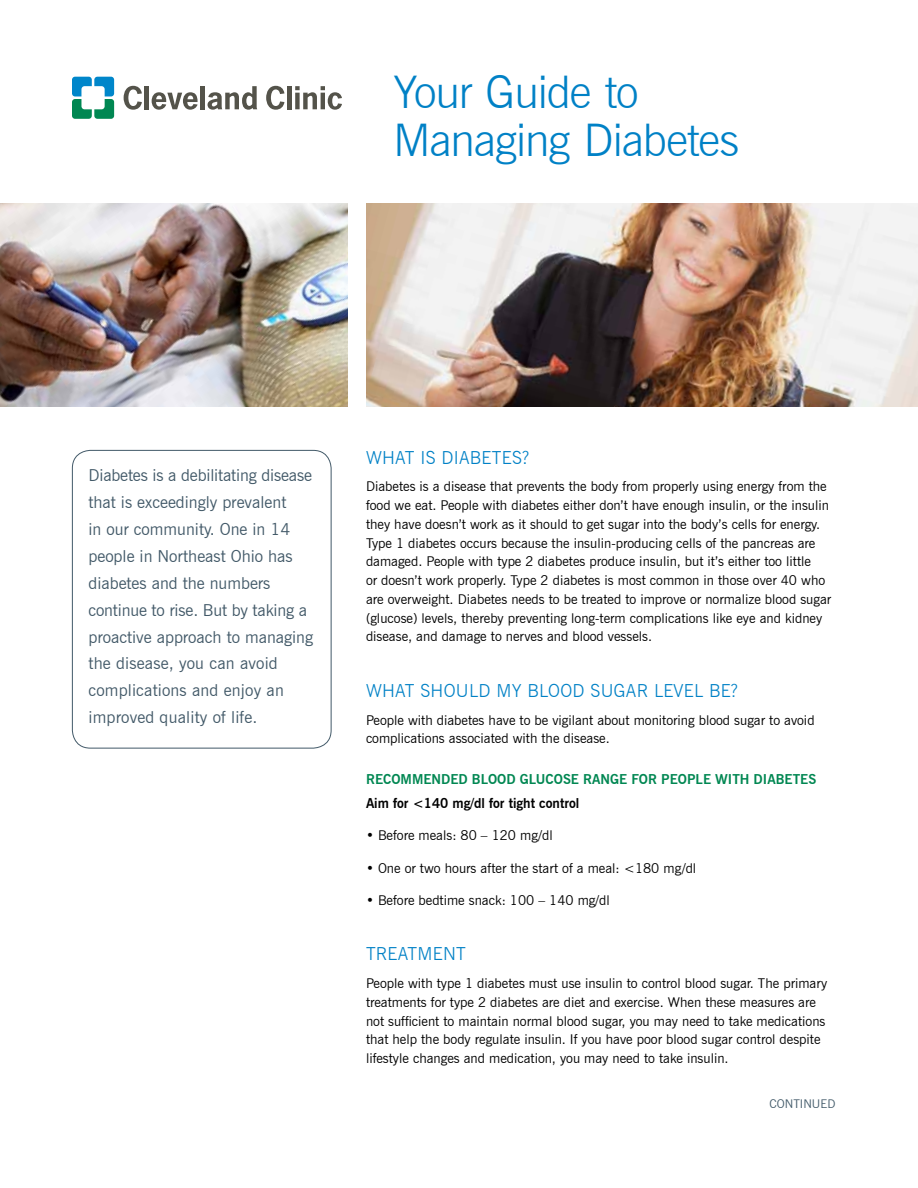
<style>
.page{position:relative;width:918px;height:1188px;background:#fff}
.page>*{position:absolute;margin:0;border:0;box-sizing:border-box;transform-origin:0 0}
.t1{font:300 45px/48px "News Gothic BT";color:#0081c6}
.t2{font:300 18px "News Gothic BT";letter-spacing:.015em;color:#0081c6}
.t3{font:16.5px/27px "News Gothic BT";color:#425968}
.t4{font:13.5px/18.8px "News Gothic BT";color:#000}
.t5{font:700 13.5px "News Gothic BT";color:#008752}
.t6{font:700 13.5px "News Gothic BT";color:#000}
.t7{font:12px "News Gothic BT";color:#425a69}
</style>
<div class="page">
<img style="left:366px;top:203px;width:552px;height:204px">
<img style="left:0;top:203px;width:348px;height:204px">
<div style="left:72px;top:450px;width:260px;height:298px;border:1px solid #425968;border-radius:18px"></div>
<svg style="left:72px;top:77px;width:42px;height:42px"></svg>
<svg style="left:124px;top:86px;width:18px;height:24px"></svg>
<hr style="left:145px;top:86px;width:4px;height:23px;background:#54534a">
<svg style="left:152px;top:92px;width:46px;height:18px"></svg>
<hr style="left:201px;top:86px;width:4px;height:23px;background:#54534a">
<svg style="left:266px;top:86px;width:18px;height:24px"></svg>
<div style="left:287px;top:86px;width:5px;height:23px;background:#54534a"></div>
<svg style="left:295px;top:86px;width:47px;height:24px"></svg>
<svg style="left:208px;top:86px;width:49px;height:24px"></svg>
<h1 class="t1" style="left:393px;top:67px;width:348px">YOUR GUIDE TO<br>MANAGING DIABETES</h1>
<p class="t3" style="left:88px;top:461px;width:226px">Diabetes is a debilitating disease that is exceedingly prevalent<br>in our community. One in 14 people in Northeast Ohio has diabetes and the numbers continue to rise. But by taking a proactive approach to managing the disease, you can avoid complications and enjoy an improved quality of life.</p>
<h2 class="t2" style="left:366px;top:446px;width:165px">WHAT IS DIABETES?</h2>
<p class="t4" style="left:366px;top:477px;width:467px">Diabetes is a disease that prevents the body from properly using energy from the food we eat. People with diabetes either don’t have enough insulin, or the insulin they have doesn’t work as it should to get sugar into the body’s cells for energy.<br>Type 1 diabetes occurs because the insulin-producing cells of the pancreas are damaged. People with type 2 diabetes produce insulin, but it’s either too little<br>or doesn’t work properly. Type 2 diabetes is most common in those over 40 who are overweight. Diabetes needs to be treated to improve or normalize blood sugar (glucose) levels, thereby preventing long-term complications like eye and kidney disease, and damage to nerves and blood vessels.</p>
<h2 class="t2" style="left:366px;top:680px;width:373px">WHAT SHOULD MY BLOOD SUGAR LEVEL BE?</h2>
<p class="t4" style="left:366px;top:710px;width:450px">People with diabetes have to be vigilant about monitoring blood sugar to avoid complications associated with the disease.</p>
<p class="t5" style="left:366px;top:771px;width:452px">RECOMMENDED BLOOD GLUCOSE RANG E FOR PEOPLE WITH DIABETES</p>
<p class="t6" style="left:366px;top:795px;width:215px">AIM FOR &lt;140 MG/DL FOR TIGHT CONTROL</p>
<p class="t4" style="left:366px;top:826px;width:188px">• Before meals: 80 – 120 mg/dl</p>
<p class="t4" style="left:366px;top:858px;width:332px">• One or two hours after the start of a meal: &lt;180 mg/dl</p>
<p class="t4" style="left:366px;top:891px;width:245px">• Before bedtime snack: 100 – 140 mg/dl</p>
<h2 class="t2" style="left:366px;top:943px;width:101px">TREATMENT</h2>
<p class="t4" style="left:366px;top:974px;width:463px">People with type 1 diabetes must use insulin to control blood sugar. The primary treatments for type 2 diabetes are diet and exercise. When these measures are not sufficient to maintain normal blood sugar, you may need to take medications that help the body regulate insulin. If you have poor blood sugar control despite lifestyle changes and medication, you may need to take insulin.</p>
<p class="t7" style="left:770px;top:1097px;width:15px">contin</p>
<p class="t7" style="left:812px;top:1097px;width:23px">ued</p>
</div>
